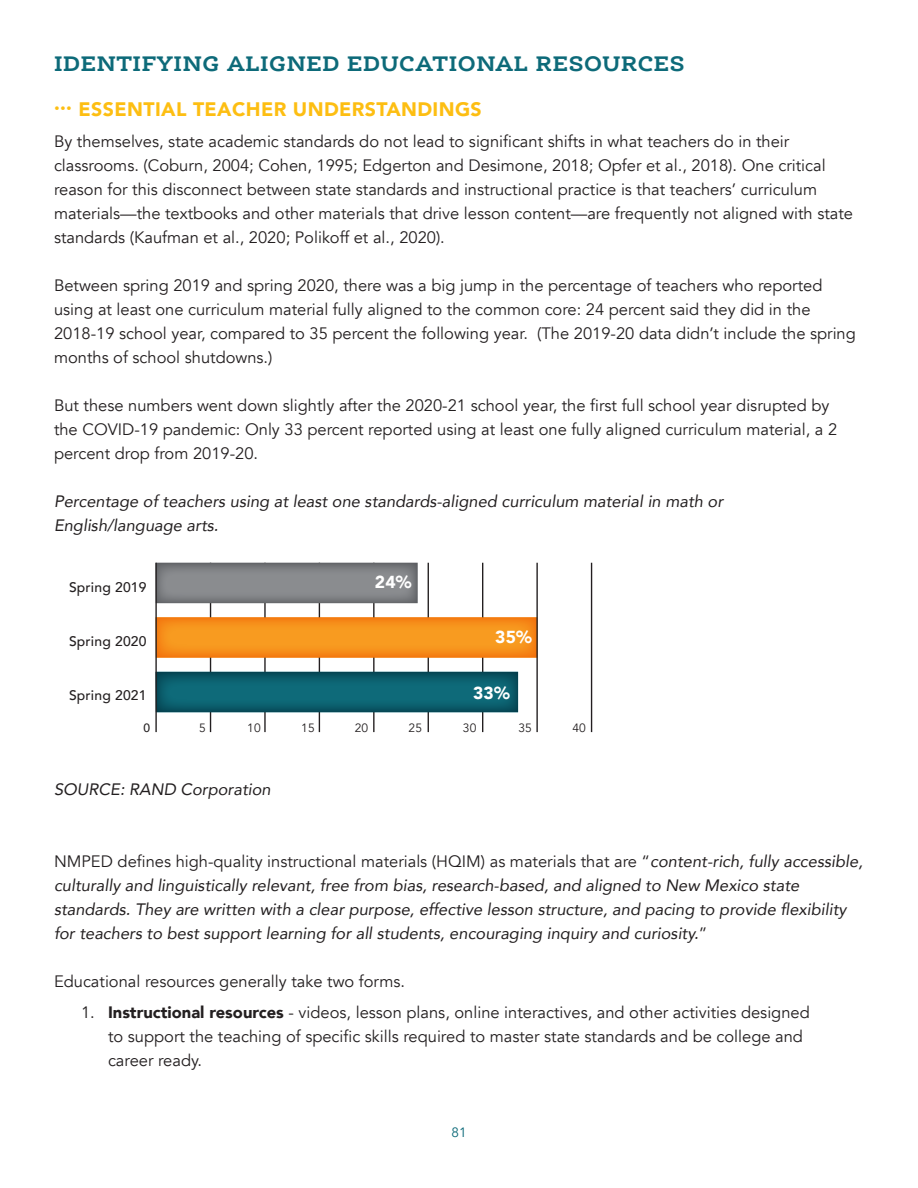
<style>
.page{position:relative;width:918px;height:1188px;background:#fff}
.page>*{position:absolute;margin:0;border:0;box-sizing:border-box;transform-origin:0 0}
.SubSection_Header{font:700 22.5px "Ernestine Pro";letter-spacing:.025em;color:#0d6a79}
.Essential_Headings{font:900 19.5px "Avenir";letter-spacing:.02em;color:#fdbe12}
.t1{font:900 17.4px "Avenir";color:#fff}
.Main_Body_Text{font:16.5px/24px "Avenir";color:#231f20}
.Main_Body_Text-2{font:italic 16.5px/24px "Avenir";color:#231f20}
.t2{font:500 13.95px "Avenir";letter-spacing:.015em;color:#231f20}
.t3{font:13.5px "Avenir";color:#0d6a79}
.t4{font:12px "Avenir";letter-spacing:.015em;color:#231f20}
.t5{font:500 12px "Avenir";color:#231f20}
.s1{font-style:normal}
.s2{font-weight:900}
</style>
<div class="page">
<hr style="left:210px;top:563px;width:1px;height:169px;background:#231f20">
<hr style="left:264px;top:563px;width:2px;height:169px;background:#231f20">
<hr style="left:319px;top:563px;width:1px;height:169px;background:#231f20">
<hr style="left:373px;top:563px;width:2px;height:169px;background:#231f20">
<hr style="left:428px;top:563px;width:1px;height:169px;background:#231f20">
<hr style="left:482px;top:563px;width:1px;height:169px;background:#231f20">
<hr style="left:591px;top:563px;width:1px;height:169px;background:#231f20">
<svg style="left:157px;top:672px;width:361px;height:40px;background:#0b5f6d"></svg>
<svg style="left:157px;top:563px;width:261px;height:40px;background:#808285"></svg>
<svg style="left:157px;top:617px;width:379px;height:41px;background:#f6911c"></svg>
<hr style="left:155px;top:563px;width:2px;height:169px;background:#231f20">
<hr style="left:536px;top:563px;width:2px;height:169px;background:#231f20">
<p class="SubSection_Header" style="left:54px;top:49px;width:632px">IDENTIFYING ALIGNED EDUCATIONAL RESOURCES</p>
<p class="Essential_Headings" style="left:54px;top:93px;width:429px">... ESSENTIAL TEACHER UNDERSTANDINGS</p>
<p class="Main_Body_Text" style="left:54px;top:130px;width:801px">By themselves, state academic standards do not lead to significant shifts in what teachers do in their classrooms. (Coburn, 2004; Cohen, 1995; Edgerton and Desimone, 2018; Opfer et al., 2018). One critical reason for this disconnect between state standards and instructional practice is that teachers’ curriculum materials—the textbooks and other materials that drive lesson content—are frequently not aligned with state standards (Kaufman et al., 2020; Polikoff et al., 2020).</p>
<p class="Main_Body_Text" style="left:54px;top:274px;width:803px">Between spring 2019 and spring 2020, there was a big jump in the percentage of teachers who reported using at least one curriculum material fully aligned to the common core: 24 percent said they did in the 2018-19 school year, compared to 35 percent the following year. (The 2019-20 data didn’t include the spring months of school shutdowns.)</p>
<p class="Main_Body_Text" style="left:54px;top:394px;width:785px">But these numbers went down slightly after the 2020-21 school year, the first full school year disrupted by the COVID-19 pandemic: Only 33 percent reported using at least one fully aligned curriculum material, a 2 percent drop from 2019-20.</p>
<p class="Main_Body_Text-2" style="left:54px;top:489px;width:671px">Percentage of teachers using at least one standards-aligned curriculum material in math or<br>English/language arts.</p>
<p class="t2" style="left:69px;top:575px;width:79px">Spring 2019</p>
<p class="t2" style="left:69px;top:629px;width:79px">Spring 2020</p>
<p class="t2" style="left:69px;top:684px;width:79px">Spring 2021</p>
<p class="t1" style="left:375px;top:567px;width:38px">24%</p>
<p class="t1" style="left:495px;top:622px;width:38px">35%</p>
<p class="t1" style="left:473px;top:678px;width:38px">33%</p>
<p class="t5" style="left:143px;top:717px;width:8px">0</p>
<p class="t4" style="left:199px;top:721px;width:8px">5</p>
<p class="t4" style="left:247px;top:721px;width:15px">10</p>
<p class="t4" style="left:301px;top:721px;width:15px">15</p>
<p class="t4" style="left:355px;top:721px;width:15px">20</p>
<p class="t4" style="left:409px;top:721px;width:15px">25</p>
<p class="t4" style="left:463px;top:721px;width:15px">30</p>
<p class="t4" style="left:518px;top:721px;width:15px">35</p>
<p class="t4" style="left:572px;top:721px;width:15px">40</p>
<p class="Main_Body_Text-2" style="left:54px;top:777px;width:218px">SOURCE: RAND Corporation</p>
<p class="Main_Body_Text-2" style="left:54px;top:849px;width:810px"><span class="s1">NMPED defines high-quality instructional materials (HQIM) as materials that are “</span>content-rich, fully accessible, culturally and linguistically relevant, free from bias, research-based, and aligned to New Mexico state standards. They are written with a clear purpose, effective lesson structure, and pacing to provide flexibility for teachers to best support learning for all students, encouraging inquiry and curiosity.<span class="s1">”</span></p>
<p class="Main_Body_Text" style="left:54px;top:970px;width:353px">Educational resources generally take two forms.</p>
<p class="Main_Body_Text" style="left:108px;top:1000px;width:703px;text-indent:-27px">1. <span class="s2">Instructional resources</span> - videos, lesson plans, online interactives, and other activities designed to support the teaching of specific skills required to master state standards and be college and career ready.</p>
<p class="t3" style="left:451px;top:1124px;width:17px">81</p>
</div>
